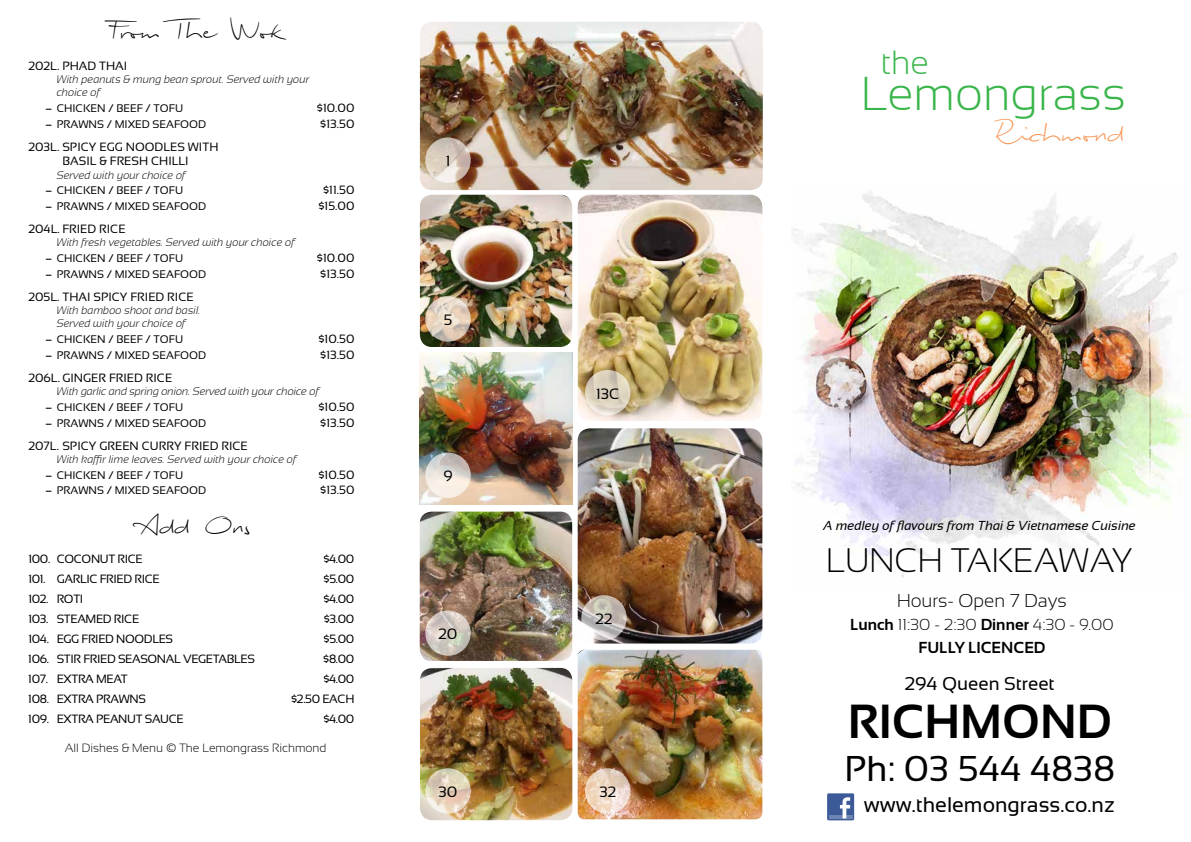
<style>
.page{position:relative;width:1191px;height:842px;background:#fff}
.page>*{position:absolute;margin:0;border:0;box-sizing:border-box;transform-origin:0 0}
.t1{font:700 47.8px "Sansation";color:#000}
.t2{font:300 47.5px "Sansation";color:#39b54a}
.t3{font:36.3px "Biloxi Script";color:#f79554}
.t4{font:35.8px "Sansation";color:#000}
.t5{font:300 34px "Sansation";color:#000}
.t6{font:300 33.5px "Sansation";color:#39b54a}
.t7{font:33px "Biloxi Script";color:#000}
.t8{font:21.2px "Sansation";color:#000}
.t9{font:300 18.6px "Sansation";color:#000}
.t10{font:18.6px "Sansation";color:#000}
.t11{font:700 15.9px/22.9px "Sansation";color:#000;text-align:center}
.t12{font:15px "Sansation";color:#000}
.t13{font:italic 13px "Sansation";color:#000}
.t14{font:12px/14.4px "Sansation";color:#000;text-align:center}
.t15{font:12px "Sansation";letter-spacing:-.03em;color:#000}
.t16{font:300 12px "Sansation";color:#000}
.t17{font:italic 300 11px/15.8px "Sansation";color:#000}
.t18{font:11px "Sansation";color:#000}
.s1{font-family:"Optima";font-weight:700}
.s2{font-family:"Optima";font-weight:700;font-style:normal}
.s3{font-weight:400;font-style:normal}
.s4{font-weight:300}
</style>
<div class="page">
<img style="left:791px;top:191px;width:400px;height:387px">
<img style="left:420px;top:22px;width:343px;height:168px">
<img style="left:420px;top:195px;width:152px;height:152px">
<img style="left:577px;top:195px;width:185px;height:226px">
<img style="left:420px;top:512px;width:152px;height:149px">
<img style="left:577px;top:428px;width:185px;height:215px">
<img style="left:420px;top:668px;width:152px;height:152px">
<svg style="left:425px;top:137px;width:46px;height:46px;background:#d6c8bc"></svg>
<svg style="left:425px;top:296px;width:46px;height:46px;background:#dcb"></svg>
<svg style="left:585px;top:370px;width:45px;height:45px;background:#dbd1bf"></svg>
<svg style="left:425px;top:610px;width:46px;height:46px;background:#cfc7be"></svg>
<svg style="left:581px;top:595px;width:45px;height:45px;background:#c6c0bb"></svg>
<svg style="left:425px;top:768px;width:46px;height:46px;background:#e1d2bb"></svg>
<img style="left:577px;top:650px;width:185px;height:169px">
<svg style="left:585px;top:768px;width:45px;height:46px;background:#ecd7c5"></svg>
<img style="left:420px;top:352px;width:152px;height:152px">
<svg style="left:425px;top:453px;width:46px;height:45px;background:#e2dbd4"></svg>
<div style="left:827px;top:793px;width:27px;height:27px;background:#3c5a98;border-radius:2px"></div>
<svg style="left:829px;top:815px;width:23px;height:3px"></svg>
<svg style="left:840px;top:797px;width:10px;height:21px"></svg>
<h3 class="t7" style="left:110px;top:9px;width:173px">From The Wok</h3>
<p class="t14" style="left:28px;top:59px;width:100px">202L. PHAD THAI</p>
<p class="t17" style="left:57px;top:73px;width:254px;line-height:13.2px">With peanuts &amp; mung bean sprout. Served with your choice of</p>
<p class="t18" style="left:45px;top:102px;width:139px"><span class="s1">−</span> CHICKEN / BEEF / TOFU</p>
<p class="t14" style="left:317px;top:101px;width:39px">$10.00</p>
<p class="t18" style="left:45px;top:118px;width:162px"><span class="s1">−</span> PRAWNS / MIXED SEAFOOD</p>
<p class="t14" style="left:320px;top:117px;width:36px">$13.50</p>
<p class="t14" style="left:28px;top:140px;width:192px">203L. SPICY EGG NOODLES WITH<br>BASIL &amp; FRESH CHILLI</p>
<p class="t17" style="left:45px;top:167px;width:142px;text-align:right">Served with your choice of<br><span class="s2">−</span> <span class="s3">CHICKEN / BEEF / TOFU</span></p>
<p class="t14" style="left:323px;top:183px;width:33px">$11.50</p>
<p class="t18" style="left:45px;top:200px;width:162px"><span class="s1">−</span> PRAWNS / MIXED SEAFOOD</p>
<p class="t14" style="left:318px;top:199px;width:38px">$15.00</p>
<p class="t14" style="left:28px;top:222px;width:99px">204L. FRIED RICE</p>
<p class="t17" style="left:45px;top:235px;width:251px;text-indent:11px">With fresh vegetables. Served with your choice of <span class="s2">−</span> <span class="s3">CHICKEN / BEEF / TOFU</span></p>
<p class="t14" style="left:317px;top:251px;width:39px">$10.00</p>
<p class="t18" style="left:45px;top:268px;width:162px"><span class="s1">−</span> PRAWNS / MIXED SEAFOOD</p>
<p class="t14" style="left:320px;top:267px;width:36px">$13.50</p>
<p class="t14" style="left:28px;top:289px;width:167px">205L. THAI SPICY FRIED RICE</p>
<p class="t17" style="left:57px;top:304px;width:145px;line-height:13.2px">With bamboo shoot and basil.<br>Served with your choice of</p>
<p class="t18" style="left:45px;top:333px;width:139px"><span class="s1">−</span> CHICKEN / BEEF / TOFU</p>
<p class="t14" style="left:318px;top:332px;width:38px">$10.50</p>
<p class="t18" style="left:45px;top:349px;width:162px"><span class="s1">−</span> PRAWNS / MIXED SEAFOOD</p>
<p class="t14" style="left:320px;top:348px;width:36px">$13.50</p>
<p class="t14" style="left:28px;top:370px;width:145px">206L. GINGER FRIED RICE</p>
<p class="t17" style="left:45px;top:383px;width:275px;text-indent:11px">With garlic and spring onion. Served with your choice of <span class="s2">−</span> <span class="s3">CHICKEN / BEEF / TOFU</span></p>
<p class="t14" style="left:318px;top:399px;width:38px">$10.50</p>
<p class="t18" style="left:45px;top:417px;width:162px"><span class="s1">−</span> PRAWNS / MIXED SEAFOOD</p>
<p class="t14" style="left:320px;top:415px;width:36px">$13.50</p>
<p class="t14" style="left:28px;top:438px;width:221px">207L. SPICY GREEN CURRY FRIED RICE</p>
<p class="t17" style="left:45px;top:451px;width:252px;text-indent:11px">With kaffir lime leaves. Served with your choice of <span class="s2">−</span> <span class="s3">CHICKEN / BEEF / TOFU</span></p>
<p class="t14" style="left:318px;top:467px;width:38px">$10.50</p>
<p class="t18" style="left:45px;top:484px;width:162px"><span class="s1">−</span> PRAWNS / MIXED SEAFOOD</p>
<p class="t14" style="left:320px;top:483px;width:36px">$13.50</p>
<h3 class="t7" style="left:140px;top:505px;width:112px">Add Ons</h3>
<p class="t15" style="left:28px;top:552px;width:116px">100. COCONUT RICE</p>
<p class="t14" style="left:323px;top:551px;width:33px">$4.00</p>
<p class="t15" style="left:28px;top:572px;width:133px">101. GARLIC FRIED RICE</p>
<p class="t14" style="left:324px;top:571px;width:32px">$5.00</p>
<p class="t14" style="left:28px;top:591px;width:57px">102. ROTI</p>
<p class="t14" style="left:323px;top:591px;width:33px">$4.00</p>
<p class="t15" style="left:28px;top:612px;width:112px">103. STEAMED RICE</p>
<p class="t14" style="left:324px;top:611px;width:32px">$3.00</p>
<p class="t15" style="left:28px;top:632px;width:146px">104. EGG FRIED NOODLES</p>
<p class="t14" style="left:324px;top:631px;width:32px">$5.00</p>
<p class="t15" style="left:28px;top:652px;width:228px">106. STIR FRIED SEASONAL VEGETABLES</p>
<p class="t14" style="left:323px;top:651px;width:33px">$8.00</p>
<p class="t15" style="left:28px;top:672px;width:101px">107. EXTRA MEAT</p>
<p class="t14" style="left:323px;top:672px;width:33px">$4.00</p>
<p class="t15" style="left:28px;top:692px;width:119px">108. EXTRA PRAWNS</p>
<p class="t14" style="left:291px;top:692px;width:65px">$2.50 EACH</p>
<p class="t15" style="left:28px;top:712px;width:157px">109. EXTRA PEANUT SAUCE</p>
<p class="t14" style="left:323px;top:712px;width:33px">$4.00</p>
<p class="t16" style="left:65px;top:741px;width:263px">All Dishes &amp; Menu © The Lemongrass Richmond</p>
<h3 class="t12" style="left:446px;top:153px;width:6px">1</h3>
<h3 class="t12" style="left:444px;top:312px;width:10px">5</h3>
<h3 class="t12" style="left:443px;top:468px;width:11px">9</h3>
<h3 class="t12" style="left:438px;top:626px;width:20px">20</h3>
<h3 class="t12" style="left:438px;top:783px;width:21px">30</h3>
<h3 class="t12" style="left:596px;top:385px;width:25px">13C</h3>
<h3 class="t12" style="left:595px;top:610px;width:18px">22</h3>
<h3 class="t12" style="left:599px;top:783px;width:18px">32</h3>
<h3 class="t6" style="left:881px;top:43px;width:50px">the</h3>
<h2 class="t2" style="left:861px;top:67px;width:266px">Lemongrass</h2>
<h3 class="t3" style="left:994px;top:110px;width:131px">Richmond</h3>
<p class="t13" style="left:823px;top:518px;width:314px">A medley of flavours from Thai &amp; Vietnamese Cuisine</p>
<h3 class="t5" style="left:826px;top:541px;width:308px">LUNCH TAKEAWAY</h3>
<h3 class="t9" style="left:897px;top:591px;width:171px">Hours- Open 7 Days</h3>
<h3 class="t11" style="left:850px;top:613px;width:265px">Lunch <span class="s4">11:30 - 2:30</span> Dinner <span class="s4">4:30 - 9.00<br></span>FULLY LICENCED</h3>
<h3 class="t10" style="left:904px;top:673px;width:151px">294 Queen Street</h3>
<h1 class="t1" style="left:847px;top:694px;width:265px">RICHMOND</h1>
<h3 class="t4" style="left:844px;top:748px;width:272px">Ph: 03 544 4838</h3>
<h3 class="t8" style="left:864px;top:793px;width:252px">www.thelemongrass.co.nz</h3>
</div>
